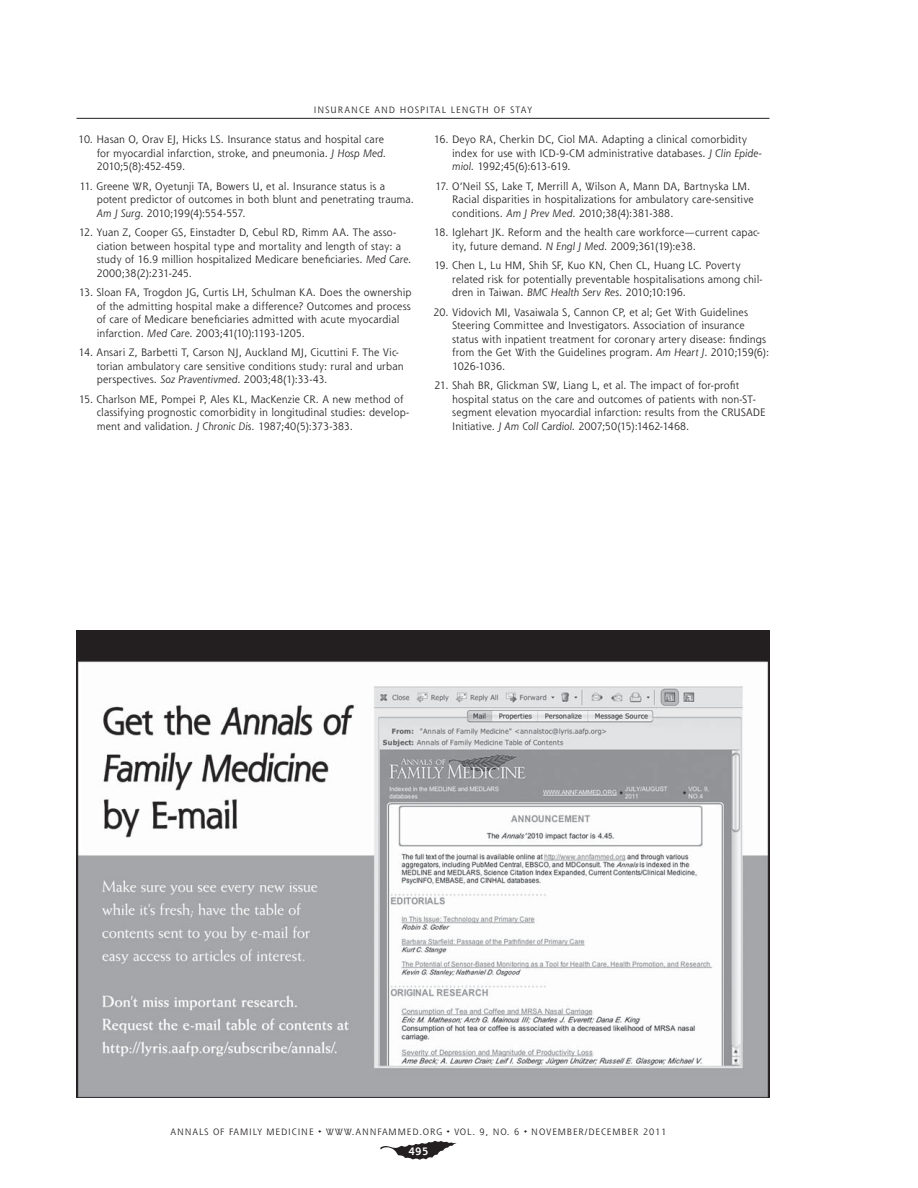
<style>
.page{position:relative;width:918px;height:1188px;background:#fff}
.page>*{position:absolute;margin:0;border:0;box-sizing:border-box;transform-origin:0 0}
.t1{font:10.5px/13.5px "Shannon Std";letter-spacing:.01em;color:#231f20}
.t2{font:700 10.5px "Shannon Std";color:#fff}
.t3{font:9px "Shannon Std";letter-spacing:.1em;color:#231f20}
.s1{font-style:italic}
</style>
<div class="page">
<svg style="left:380px;top:1141px;width:77px;height:19px"></svg>
<hr style="left:76px;top:118px;width:694px;height:1px;background:#231f20">
<img style="left:76px;top:630px;width:694px;height:468px">
<p class="t3" style="left:314px;top:106px;width:220px">INSURANCE AND HOSPITAL LENGTH OF STAY</p>
<p class="t1" style="left:97px;top:133px;width:291px;text-indent:-18px">10. Hasan O, Orav EJ, Hicks LS. Insurance status and hospital care for myocardial infarction, stroke, and pneumonia. <span class="s1">J Hosp Med</span>.<br>2010;5(8):452-459.</p>
<p class="t1" style="left:97px;top:180px;width:319px;text-indent:-17px">11. Greene WR, Oyetunji TA, Bowers U, et al. Insurance status is a potent predictor of outcomes in both blunt and penetrating trauma.<br><span class="s1">Am J Surg</span>. 2010;199(4):554-557.</p>
<p class="t1" style="left:97px;top:226px;width:316px;text-indent:-18px">12. Yuan Z, Cooper GS, Einstadter D, Cebul RD, Rimm AA. The asso&shy;ciation between hospital type and mortality and length of stay: a study of 16.9 million hospitalized Medicare beneficiaries. <span class="s1">Med Care</span>.<br>2000;38(2):231-245.</p>
<p class="t1" style="left:97px;top:286px;width:316px;text-indent:-18px">13. Sloan FA, Trogdon JG, Curtis LH, Schulman KA. Does the ownership of the admitting hospital make a difference? Outcomes and process of care of Medicare beneficiaries admitted with acute myocardial infarction. <span class="s1">Med Care</span>. 2003;41(10):1193-1205.</p>
<p class="t1" style="left:97px;top:346px;width:308px;text-indent:-18px">14. Ansari Z, Barbetti T, Carson NJ, Auckland MJ, Cicuttini F. The Vic&shy;torian ambulatory care sensitive conditions study: rural and urban perspectives. <span class="s1">Soz Praventivmed</span>. 2003;48(1):33-43.</p>
<p class="t1" style="left:97px;top:393px;width:314px;text-indent:-18px">15. Charlson ME, Pompei P, Ales KL, MacKenzie CR. A new method of classifying prognostic comorbidity in longitudinal studies: develop&shy;ment and validation. <span class="s1">J Chronic Dis</span>. 1987;40(5):373-383.</p>
<p class="t1" style="left:452px;top:133px;width:311px;text-indent:-18px">16. Deyo RA, Cherkin DC, Ciol MA. Adapting a clinical comorbidity index for use with ICD-9-CM administrative databases. <span class="s1">J Clin Epide&shy;miol</span>. 1992;45(6):613-619.</p>
<p class="t1" style="left:452px;top:180px;width:303px;text-indent:-17px">17. O’Neil SS, Lake T, Merrill A, Wilson A, Mann DA, Bartnyska LM.<br>Racial disparities in hospitalizations for ambulatory care-sensitive conditions. <span class="s1">Am J Prev Med</span>. 2010;38(4):381-388.</p>
<p class="t1" style="left:452px;top:226px;width:309px;text-indent:-18px">18. Iglehart JK. Reform and the health care workforce—current capac&shy;ity, future demand. <span class="s1">N Engl J Med</span>. 2009;361(19):e38.</p>
<p class="t1" style="left:452px;top:259px;width:312px;text-indent:-18px">19. Chen L, Lu HM, Shih SF, Kuo KN, Chen CL, Huang LC. Poverty related risk for potentially preventable hospitalisations among chil&shy;dren in Taiwan. <span class="s1">BMC Health Serv Res</span>. 2010;10:196.</p>
<p class="t1" style="left:452px;top:306px;width:318px;text-indent:-19px">20. Vidovich MI, Vasaiwala S, Cannon CP, et al; Get With Guidelines Steering Committee and Investigators. Association of insurance status with inpatient treatment for coronary artery disease: findings from the Get With the Guidelines program. <span class="s1">Am Heart J</span>. 2010;159(6):<br>1026-1036.</p>
<p class="t1" style="left:452px;top:379px;width:315px;text-indent:-18px">21. Shah BR, Glickman SW, Liang L, et al. The impact of for-profit hospital status on the care and outcomes of patients with non-ST&shy;segment elevation myocardial infarction: results from the CRUSADE Initiative. <span class="s1">J Am Coll Cardiol</span>. 2007;50(15):1462-1468.</p>
<p class="t3" style="left:171px;top:1127px;width:497px">ANNALS OF FAMILY MEDICINE ✦ WWW.ANNFAMMED.ORG ✦ VOL. 9, NO. 6 ✦ NOVEMBER/DECEMBER 2011</p>
<p class="t2" style="left:408px;top:1146px;width:22px">495</p>
</div>
